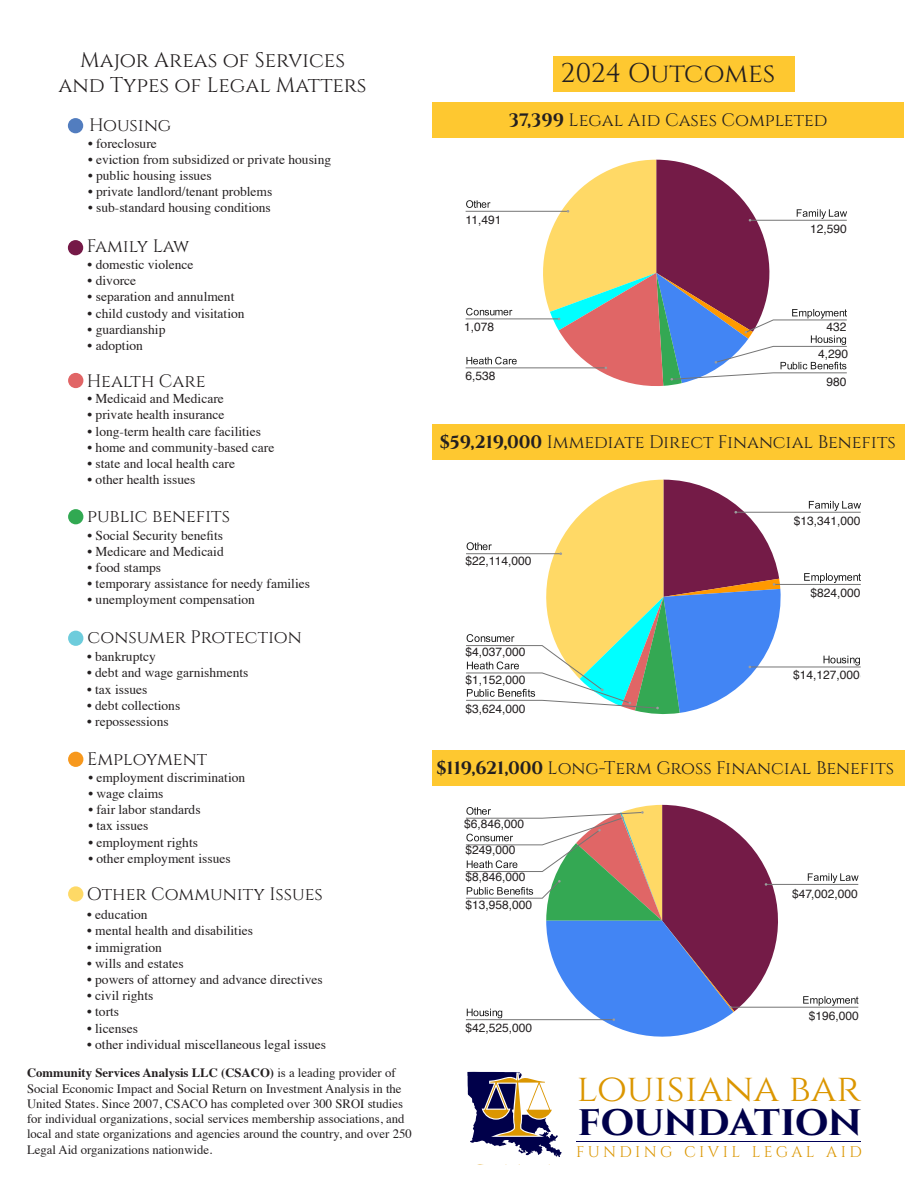
<style>
.page{position:relative;width:918px;height:1188px;background:#fff}
.page>*{position:absolute;margin:0;border:0;box-sizing:border-box;transform-origin:0 0}
.t1{font:700 42.9px "Cinzel";letter-spacing:-.005em;color:#00004a}
.t2{font:38.7px "Cinzel";color:#db9600}
.t3{font:27px "Cinzel";color:#231f20}
.t4{font:21px "Cinzel";color:#231f20}
.t5{font:18px "Cinzel";color:#231f20}
.t6{font:15.45px "Cinzel";letter-spacing:.22em;color:#db9600}
.t7{font:13.5px "Times";color:#231f20}
.t8{font:12.75px/15.3px "Times";color:#231f20}
.t9{font:12px "Helvetica";color:#231f20}
.s1{font-weight:700}
</style>
<div class="page">
<div style="left:432px;top:750px;width:472px;height:36px;background:#fec830"></div>
<div style="left:432px;top:424px;width:472px;height:36px;background:#fec830"></div>
<div style="left:432px;top:102px;width:472px;height:36px;background:#fec830"></div>
<div style="left:553px;top:56px;width:242px;height:36px;background:#fec830"></div>
<svg style="left:467px;top:1072px;width:95px;height:85px"></svg>
<hr style="left:577px;top:1141px;width:284px;height:1px;background:#000059">
<svg style="left:809px;top:501px;width:52px;height:11px"></svg>
<hr style="left:736px;top:512px;width:125px;height:1px;background:#757575">
<svg style="left:804px;top:573px;width:57px;height:11px"></svg>
<hr style="left:774px;top:584px;width:87px;height:1px;background:#757575">
<svg style="left:824px;top:656px;width:36px;height:11px"></svg>
<hr style="left:750px;top:667px;width:111px;height:1px;background:#757575">
<svg style="left:466px;top:480px;width:319px;height:235px"></svg>
<svg style="left:808px;top:873px;width:51px;height:12px"></svg>
<hr style="left:766px;top:884px;width:92px;height:1px;background:#757575">
<svg style="left:803px;top:996px;width:56px;height:12px"></svg>
<hr style="left:730px;top:1007px;width:128px;height:1px;background:#757575">
<svg style="left:465px;top:805px;width:323px;height:232px"></svg>
<div style="left:68px;top:240px;width:15px;height:15px;background:#751947;border-radius:50%"></div>
<div style="left:68px;top:118px;width:15px;height:15px;background:#527dbf;border-radius:50%"></div>
<div style="left:68px;top:373px;width:15px;height:15px;background:#e16566;border-radius:50%"></div>
<div style="left:68px;top:509px;width:15px;height:15px;background:#31a952;border-radius:50%"></div>
<div style="left:68px;top:631px;width:15px;height:15px;background:#6dccdc;border-radius:50%"></div>
<div style="left:68px;top:752px;width:15px;height:15px;background:#f7981d;border-radius:50%"></div>
<div style="left:68px;top:886px;width:15px;height:16px;background:#fed966;border-radius:50%"></div>
<svg style="left:466px;top:200px;width:24px;height:8px"></svg>
<hr style="left:466px;top:211px;width:102px;height:1px;background:#757575">
<svg style="left:466px;top:308px;width:46px;height:7px"></svg>
<hr style="left:466px;top:319px;width:93px;height:1px;background:#757575">
<svg style="left:466px;top:357px;width:51px;height:7px"></svg>
<hr style="left:466px;top:368px;width:140px;height:1px;background:#757575">
<svg style="left:537px;top:160px;width:310px;height:226px"></svg>
<div style="left:813px;top:223px;width:35px;height:13px;background:#fff"></div>
<div style="left:816px;top:323px;width:35px;height:9px;background:#fff"></div>
<div style="left:813px;top:349px;width:35px;height:9px;background:#fff"></div>
<div style="left:813px;top:376px;width:35px;height:13px;background:#fff"></div>
<div style="left:466px;top:556px;width:34px;height:14px;background:#fff"></div>
<div style="left:466px;top:647px;width:34px;height:14px;background:#fff"></div>
<div style="left:464px;top:674px;width:35px;height:14px;background:#fff"></div>
<div style="left:464px;top:702px;width:35px;height:14px;background:#fff"></div>
<div style="left:466px;top:1022px;width:34px;height:14px;background:#fff"></div>
<div style="left:466px;top:900px;width:34px;height:13px;background:#fff"></div>
<div style="left:464px;top:820px;width:35px;height:9px;background:#fff"></div>
<div style="left:464px;top:847px;width:35px;height:9px;background:#fff"></div>
<div style="left:466px;top:874px;width:34px;height:9px;background:#fff"></div>
<p class="t4" style="left:80px;top:47px;width:266px">Major Areas of Services</p>
<p class="t4" style="left:59px;top:72px;width:310px">and Types of Legal Matters</p>
<p class="t5" style="left:89px;top:113px;width:84px">Housing</p>
<p class="t7" style="left:88px;top:130px;width:70px">• foreclosure</p>
<p class="t7" style="left:88px;top:147px;width:245px">• eviction from subsidized or private housing</p>
<p class="t7" style="left:88px;top:163px;width:125px">• public housing issues</p>
<p class="t7" style="left:88px;top:179px;width:186px">• private landlord/tenant problems</p>
<p class="t7" style="left:88px;top:195px;width:184px">• sub-standard housing conditions</p>
<p class="t5" style="left:87px;top:235px;width:104px">Family Law</p>
<p class="t7" style="left:88px;top:252px;width:107px">• domestic violence</p>
<p class="t7" style="left:88px;top:268px;width:50px">• divorce</p>
<p class="t7" style="left:88px;top:284px;width:148px">• separation and annulment</p>
<p class="t7" style="left:88px;top:300px;width:158px">• child custody and visitation</p>
<p class="t7" style="left:88px;top:317px;width:79px">• guardianship</p>
<p class="t7" style="left:88px;top:333px;width:57px">• adoption</p>
<p class="t5" style="left:87px;top:369px;width:120px">Health Care</p>
<p class="t7" style="left:88px;top:386px;width:138px">• Medicaid and Medicare</p>
<p class="t7" style="left:88px;top:402px;width:139px">• private health insurance</p>
<p class="t7" style="left:88px;top:418px;width:175px">• long-term health care facilities</p>
<p class="t7" style="left:88px;top:435px;width:188px">• home and community-based care</p>
<p class="t7" style="left:88px;top:451px;width:149px">• state and local health care</p>
<p class="t7" style="left:88px;top:467px;width:109px">• other health issues</p>
<p class="t5" style="left:87px;top:504px;width:144px">public benefits</p>
<p class="t7" style="left:88px;top:522px;width:137px">• Social Security benefits</p>
<p class="t7" style="left:88px;top:539px;width:138px">• Medicare and Medicaid</p>
<p class="t7" style="left:88px;top:555px;width:75px">• food stamps</p>
<p class="t7" style="left:88px;top:571px;width:224px">• temporary assistance for needy families</p>
<p class="t7" style="left:88px;top:587px;width:169px">• unemployment compensation</p>
<p class="t5" style="left:88px;top:626px;width:216px">consumer Protection</p>
<p class="t7" style="left:87px;top:644px;width:70px">• bankruptcy</p>
<p class="t7" style="left:87px;top:660px;width:163px">• debt and wage garnishments</p>
<p class="t7" style="left:87px;top:676px;width:62px">• tax issues</p>
<p class="t7" style="left:87px;top:693px;width:95px">• debt collections</p>
<p class="t7" style="left:87px;top:709px;width:83px">• repossessions</p>
<p class="t5" style="left:87px;top:747px;width:122px">Employment</p>
<p class="t7" style="left:88px;top:765px;width:158px">• employment discrimination</p>
<p class="t7" style="left:88px;top:781px;width:77px">• wage claims</p>
<p class="t7" style="left:88px;top:797px;width:114px">• fair labor standards</p>
<p class="t7" style="left:88px;top:813px;width:62px">• tax issues</p>
<p class="t7" style="left:88px;top:829px;width:111px">• employment rights</p>
<p class="t7" style="left:88px;top:846px;width:144px">• other employment issues</p>
<p class="t5" style="left:87px;top:882px;width:238px">Other Community Issues</p>
<p class="t7" style="left:87px;top:902px;width:62px">• education</p>
<p class="t7" style="left:87px;top:918px;width:167px">• mental health and disabilities</p>
<p class="t7" style="left:87px;top:934px;width:76px">• immigration</p>
<p class="t7" style="left:87px;top:951px;width:98px">• wills and estates</p>
<p class="t7" style="left:87px;top:967px;width:237px">• powers of attorney and advance directives</p>
<p class="t7" style="left:87px;top:983px;width:68px">• civil rights</p>
<p class="t7" style="left:87px;top:999px;width:34px">• torts</p>
<p class="t7" style="left:87px;top:1015px;width:52px">• licenses</p>
<p class="t7" style="left:87px;top:1032px;width:241px">• other individual miscellaneous legal issues</p>
<p class="t8" style="left:27px;top:1064px;width:386px"><span class="s1">Community Services Analysis LLC (CSACO)</span> is a leading provider of Social Economic Impact and Social Return on Investment Analysis in the United States. Since 2007, CSACO has completed over 300 SROI studies for individual organizations, social services membership associations, and local and state organizations and agencies around the country, and over 250<br>Legal Aid organizations nationwide.</p>
<p class="t3" style="left:560px;top:55px;width:216px">2024 Outcomes</p>
<p class="t5" style="left:509px;top:108px;width:320px"><span class="s1">37,399</span> Legal Aid Cases Completed</p>
<p class="t9" style="left:466px;top:210px;width:37px">11,491</p>
<p class="t9" style="left:810px;top:220px;width:38px">12,590</p>
<p class="t9" style="left:464px;top:318px;width:32px">1,078</p>
<p class="t9" style="left:466px;top:367px;width:32px">6,538</p>
<p class="t9" style="left:826px;top:318px;width:22px">432</p>
<p class="t9" style="left:818px;top:345px;width:32px">4,290</p>
<p class="t9" style="left:826px;top:373px;width:22px">980</p>
<p class="t5" style="left:440px;top:431px;width:457px"><span class="s1">$59,219,000</span> Immediate Direct Financial Benefits</p>
<p class="t9" style="left:466px;top:551px;width:67px">$22,114,000</p>
<p class="t9" style="left:466px;top:643px;width:62px">$4,037,000</p>
<p class="t9" style="left:466px;top:671px;width:62px">$1,152,000</p>
<p class="t9" style="left:466px;top:699px;width:62px">$3,624,000</p>
<p class="t9" style="left:794px;top:511px;width:68px">$13,341,000</p>
<p class="t9" style="left:810px;top:584px;width:52px">$824,000</p>
<p class="t9" style="left:793px;top:666px;width:68px">$14,127,000</p>
<p class="t5" style="left:436px;top:756px;width:459px"><span class="s1">$119,621,000</span> Long-Term Gross Financial Benefits</p>
<p class="t9" style="left:464px;top:814px;width:62px">$6,846,000</p>
<p class="t9" style="left:466px;top:841px;width:52px">$249,000</p>
<p class="t9" style="left:466px;top:868px;width:62px">$8,846,000</p>
<p class="t9" style="left:466px;top:895px;width:68px">$13,958,000</p>
<p class="t9" style="left:466px;top:1019px;width:68px">$42,525,000</p>
<p class="t9" style="left:792px;top:884px;width:67px">$47,002,000</p>
<p class="t9" style="left:809px;top:1007px;width:52px">$196,000</p>
<p class="t2" style="left:577px;top:1065px;width:285px">louisiana bar</p>
<p class="t1" style="left:578px;top:1094px;width:285px">FOUNDATION</p>
<p class="t6" style="left:576px;top:1143px;width:287px">FUNDING CIVIL LEGAL AID</p>
</div>
